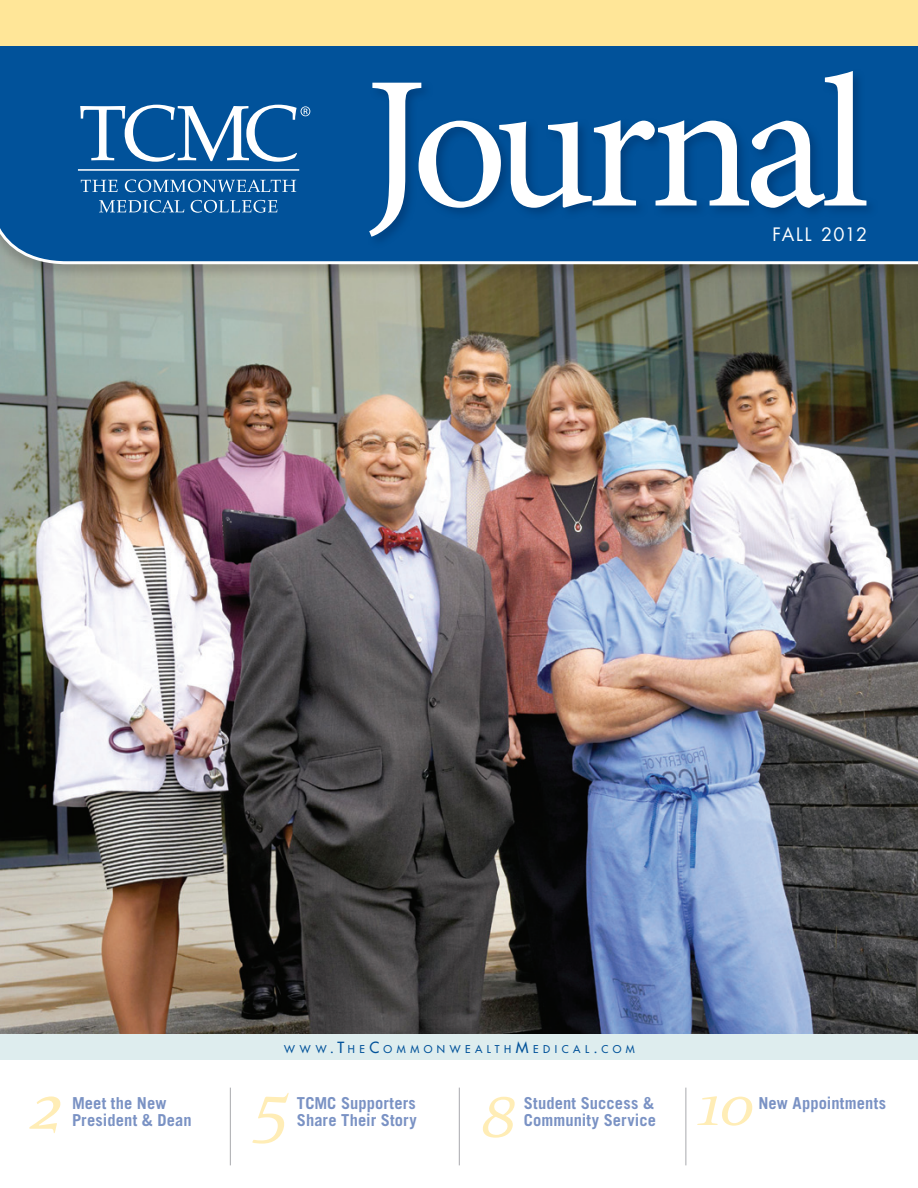
<style>
.page{position:relative;width:918px;height:1188px;background:#fff}
.page>*{position:absolute;margin:0;border:0;box-sizing:border-box;transform-origin:0 0}
.t1{font:189px "Minion Pro";letter-spacing:-.045em;color:#fff}
.t2{font:italic 75px "Eidetic Neo";color:#ffedb6}
.t3{font:italic 66px "Eidetic Neo";color:#ffedb6}
.t4{font:18px "Futura";letter-spacing:.055em;color:#fff}
.t5{font:700 16.5px/16.5px "Trade Gothic";letter-spacing:.005em;color:#7a92c4}
.t6{font:10.5px "Futura";letter-spacing:.43em;color:#01529a}
.s1{font-size:15px}
</style>
<div class="page">
<img style="left:0;top:279px;width:918px;height:756px">
<div style="left:0;top:26px;width:918px;height:253px;background:#231f20;opacity:.2"></div>
<div style="left:0;top:45px;width:918px;height:221px;background:#01529a"></div>
<svg style="left:81px;top:180px;width:37px;height:12px"></svg>
<svg style="left:125px;top:179px;width:171px;height:13px;background:#407db3"></svg>
<svg style="left:99px;top:200px;width:85px;height:13px"></svg>
<svg style="left:191px;top:200px;width:86px;height:13px"></svg>
<hr style="left:78px;top:169px;width:221px;height:2px;background:#fff">
<svg style="left:80px;top:105px;width:230px;height:57px"></svg>
<div style="left:0;top:1035px;width:918px;height:25px;background:#deedee"></div>
<div style="left:367px;top:68px;width:512px;height:181px;background:#003a75;opacity:.75"></div>
<div style="left:0;top:0;width:918px;height:45px;background:#ffe698"></div>
<hr style="left:230px;top:1088px;width:1px;height:77px;background:#a8a9ad">
<hr style="left:459px;top:1088px;width:1px;height:77px;background:#a8a9ad">
<hr style="left:686px;top:1088px;width:1px;height:77px;background:#a8a9ad">
<p class="t1" style="left:364px;top:19px;width:507px">Journal</p>
<p class="t4" style="left:773px;top:222px;width:96px">FALL 2012</p>
<p class="t6" style="left:284px;top:1042px;width:352px">WWW<span class="s1">.T</span>HE<span class="s1">C</span>OMMONWEALTH<span class="s1">M</span>EDICAL<span class="s1">.</span>COM</p>
<p class="t2" style="left:28px;top:1068px;width:36px">2</p>
<p class="t2" style="left:253px;top:1068px;width:38px">5</p>
<p class="t3" style="left:479px;top:1083px;width:39px">8</p>
<p class="t3" style="left:697px;top:1071px;width:59px">10</p>
<p class="t5" style="left:72px;top:1095px;width:121px">Meet the New<br>President &amp; Dean</p>
<p class="t5" style="left:524px;top:1095px;width:133px">Student Success &amp;<br>Community Service</p>
<p class="t5" style="left:759px;top:1095px;width:129px">New Appointments</p>
<p class="t5" style="left:297px;top:1095px;width:121px">TCMC Supporters<br>Share Their Story</p>
</div>
